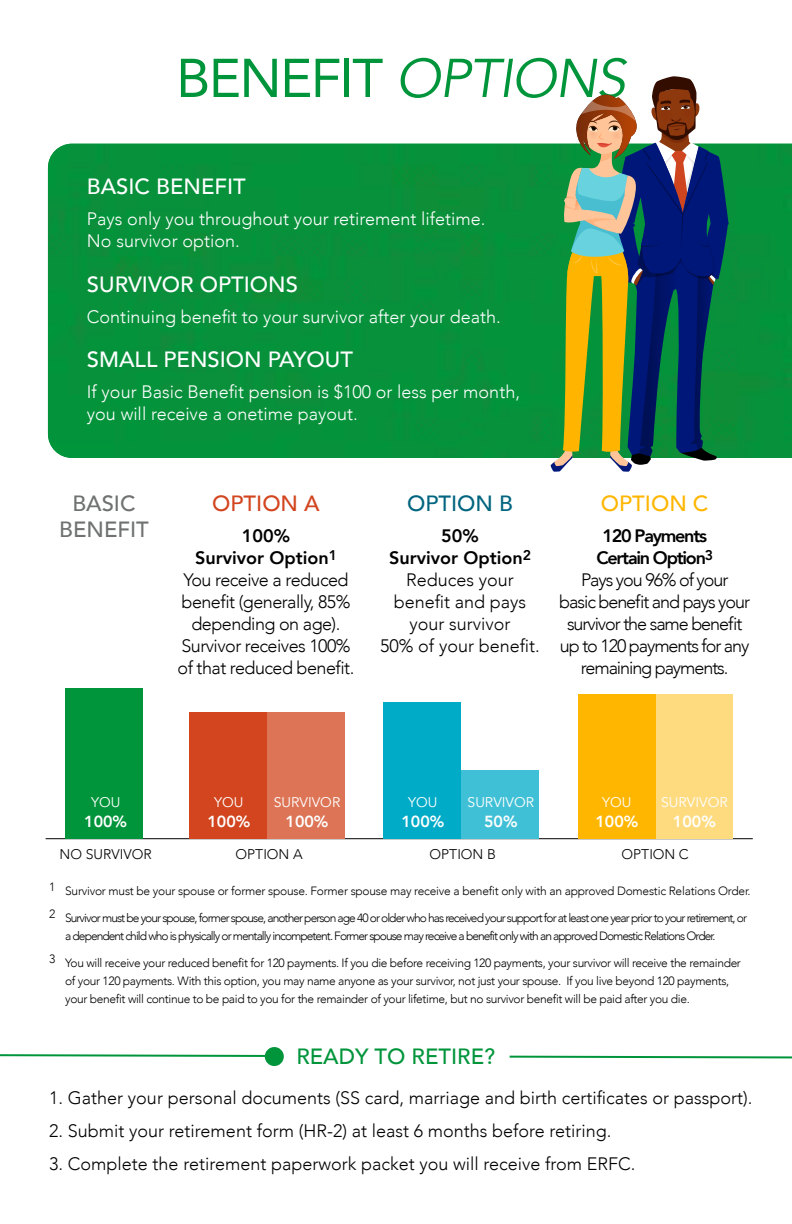
<style>
.page{position:relative;width:792px;height:1224px;background:#fff}
.page>*{position:absolute;margin:0;border:0;box-sizing:border-box;transform-origin:0 0}
.t1{font:54px "Avenir";letter-spacing:-.025em;color:#00953b}
.t2{font:500 22px "Avenir";color:#fff}
.t3{font:500 22px "Avenir";color:#00953b}
.t4{font:500 22px/26.4px "Avenir";color:#6f7271;text-align:center}
.t5{font:500 22px "Avenir";color:#ffb600}
.t6{font:500 22px "Avenir";color:#006580}
.t7{font:500 22px "Avenir";color:#d2451e}
.t8{font:300 18px/22px "Avenir";color:#000;text-align:center}
.t9{font:300 18px/22px "Avenir";color:#fff}
.t10{font:300 18px/22px "Avenir";letter-spacing:-.06em;color:#000;text-align:center}
.t11{font:300 18px/22px "Avenir";letter-spacing:-.03em;color:#000;text-align:center}
.t12{font:800 16px "Avenir";color:#fff}
.t13{font:14px "Avenir";color:#fff}
.t14{font:300 14px "Avenir";color:#000}
.t15{font:300 12px/18px "Avenir";letter-spacing:-.03em;color:#000}
.t16{font:300 12px/18px "Avenir";letter-spacing:-.08em;color:#000}
.s1{font-style:italic}
.s2{font-weight:800}
</style>
<div class="page">
<div style="left:48px;top:144px;width:744px;height:314px;background:#07913b"></div>
<hr style="left:46px;top:838px;width:707px;height:1px;background:#000">
<div style="left:267px;top:712px;width:78px;height:127px;background:#dd7456"></div>
<div style="left:461px;top:771px;width:78px;height:68px;background:#40c0d6"></div>
<div style="left:656px;top:694px;width:77px;height:145px;background:#ffdb80"></div>
<div style="left:65px;top:688px;width:78px;height:151px;background:#00953b"></div>
<div style="left:189px;top:712px;width:78px;height:127px;background:#d2451e"></div>
<div style="left:383px;top:702px;width:78px;height:137px;background:#00abc8"></div>
<div style="left:578px;top:694px;width:78px;height:145px;background:#ffb600"></div>
<div style="left:265px;top:1047px;width:19px;height:19px;background:#00953b;border-radius:50%"></div>
<svg style="left:550px;top:76px;width:179px;height:396px;background:#5e7e67"></svg>
<svg style="left:0;top:1047px;width:281px;height:11px"></svg>
<svg style="left:509px;top:1055px;width:283px;height:4px"></svg>
<h1 class="t1" style="left:176px;top:35px;width:451px">BENEFIT <span class="s1">OPTIONS</span></h1>
<h2 class="t2" style="left:87px;top:168px;width:160px">BASIC BENEFIT</h2>
<h3 class="t9" style="left:87px;top:208px;width:400px">Pays only you throughout your retirement lifetime.<br>No survivor option.</h3>
<h2 class="t2" style="left:87px;top:265px;width:213px">SURVIVOR OPTIONS</h2>
<h3 class="t9" style="left:87px;top:306px;width:415px">Continuing benefit to your survivor after your death.</h3>
<h2 class="t2" style="left:87px;top:340px;width:268px">SMALL PENSION PAYOUT</h2>
<h3 class="t9" style="left:87px;top:381px;width:435px">If your Basic Benefit pension is $100 or less per month, you will receive a onetime payout.</h3>
<h2 class="t4" style="left:59px;top:489px;width:91px">BASIC<br>BENEFIT</h2>
<h2 class="t7" style="left:212px;top:484px;width:109px">OPTION A</h2>
<h3 class="t11" style="left:178px;top:525px;width:178px"><span class="s2">100%<br>Survivor Option</span><sup>1<br></sup>You receive a reduced benefit (generally, 85% depending on age).<br>Survivor receives 100% of that reduced benefit.</h3>
<h2 class="t6" style="left:407px;top:484px;width:107px">OPTION B</h2>
<h3 class="t8" style="left:380px;top:525px;width:161px"><span class="s2">50%<br>Survivor Option</span><sup>2<br></sup>Reduces your benefit and pays your survivor<br>50% of your benefit.</h3>
<h2 class="t5" style="left:601px;top:484px;width:109px">OPTION C</h2>
<h3 class="t10" style="left:559px;top:525px;width:192px"><span class="s2">120 Payments<br>Certain Option</span><sup>3<br></sup>Pays you 96% of your<br>basic benefit and pays your survivor the same benefit up to 120 payments for any remaining payments.</h3>
<p class="t13" style="left:91px;top:794px;width:31px">YOU</p>
<p class="t13" style="left:214px;top:794px;width:31px">YOU</p>
<p class="t13" style="left:274px;top:794px;width:68px">SURVIVOR</p>
<p class="t13" style="left:408px;top:794px;width:31px">YOU</p>
<p class="t13" style="left:468px;top:794px;width:68px">SURVIVOR</p>
<p class="t13" style="left:602px;top:794px;width:31px">YOU</p>
<p class="t13" style="left:661px;top:794px;width:68px">SURVIVOR</p>
<h3 class="t12" style="left:207px;top:809px;width:44px">100%</h3>
<h3 class="t12" style="left:286px;top:809px;width:44px">100%</h3>
<h3 class="t12" style="left:401px;top:809px;width:44px">100%</h3>
<h3 class="t12" style="left:484px;top:809px;width:35px">50%</h3>
<h3 class="t12" style="left:595px;top:809px;width:44px">100%</h3>
<h3 class="t12" style="left:673px;top:809px;width:44px">100%</h3>
<h3 class="t12" style="left:84px;top:809px;width:44px">100%</h3>
<p class="t14" style="left:60px;top:846px;width:94px">NO SURVIVOR</p>
<p class="t14" style="left:236px;top:846px;width:69px">OPTION A</p>
<p class="t14" style="left:430px;top:846px;width:68px">OPTION B</p>
<p class="t14" style="left:622px;top:846px;width:69px">OPTION C</p>
<p class="t15" style="left:49px;top:882px;width:703px">1 Survivor must be your spouse or former spouse. Former spouse may receive a benefit only with an approved Domestic Relations Order.</p>
<p class="t16" style="left:65px;top:909px;width:683px;text-indent:-16px">2 Survivor must be your spouse, former spouse, another person age 40 or older who has received your support for at least one year prior to your retirement, or a dependent child who is physically or mentally incompetent. Former spouse may receive a benefit only with an approved Domestic Relations Order.</p>
<p class="t15" style="left:65px;top:954px;width:677px;text-indent:-16px">3 You will receive your reduced benefit for 120 payments. If you die before receiving 120 payments, your survivor will receive the remainder of your 120 payments. With this option, you may name anyone as your survivor, not just your spouse. If you live beyond 120 payments, your benefit will continue to be paid to you for the remainder of your lifetime, but no survivor benefit will be paid after you die.</p>
<h2 class="t3" style="left:296px;top:1037px;width:200px">READY TO RETIRE?</h2>
<h3 class="t8" style="left:49px;top:1087px;width:705px">1. Gather your personal documents (SS card, marriage and birth certificates or passport).</h3>
<h3 class="t8" style="left:49px;top:1120px;width:564px">2. Submit your retirement form (HR-2) at least 6 months before retiring.</h3>
<h3 class="t8" style="left:49px;top:1153px;width:588px">3. Complete the retirement paperwork packet you will receive from ERFC.</h3>
</div>
